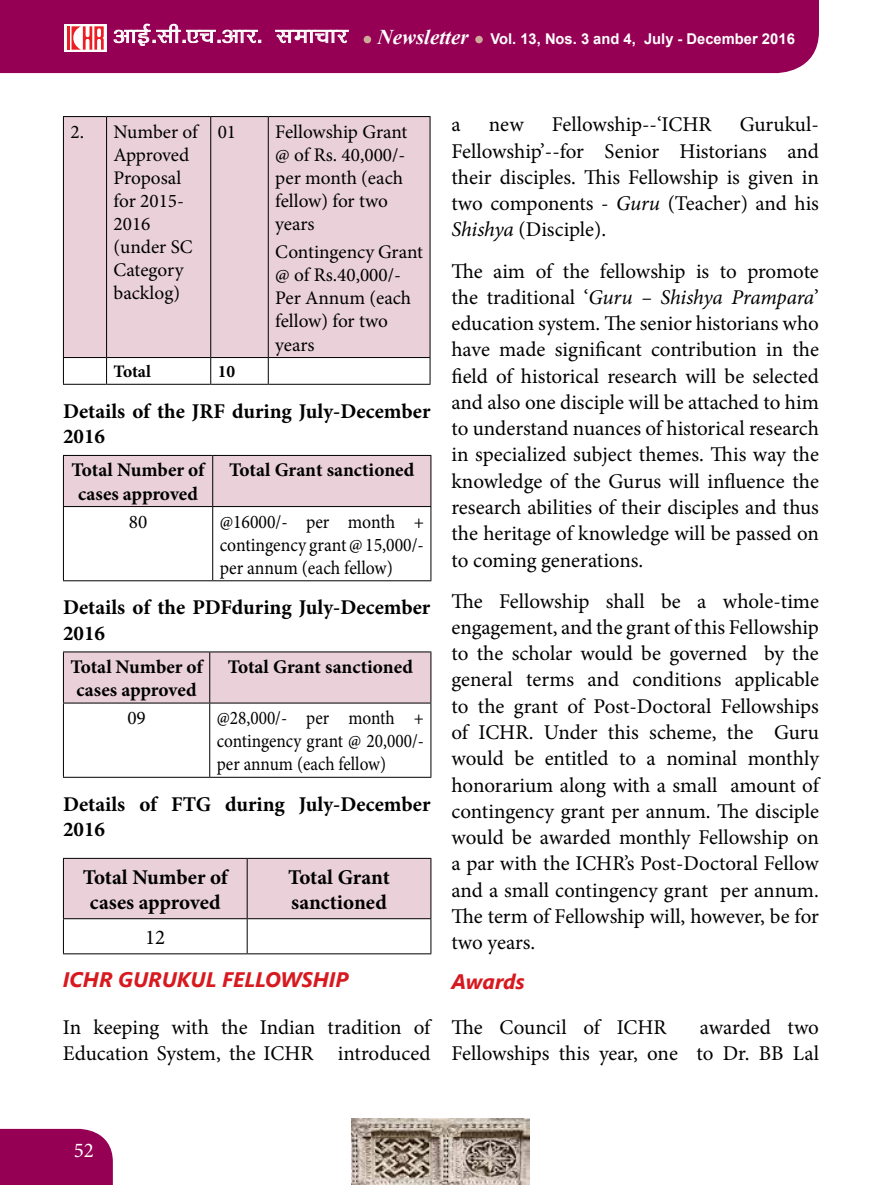
<style>
.page{position:relative;width:882px;height:1185px;background:#fff}
.page>*{position:absolute;margin:0;border:0;box-sizing:border-box;transform-origin:0 0}
.t1{font:22.75px "Kruti Dev 140";color:#fff}
.t2{font:21px/26.2px "Minion Pro";color:#000;text-align:justify}
.t3{font:700 21px/25.2px "Minion Pro";color:#000}
.t4{font:italic 700 21px "Segoe UI";color:#d71920}
.t5{font:21px "Minion Pro";color:#fff}
.t6{font:19.25px/23.1px "Minion Pro";color:#000}
.t7{font:700 19.25px/23.1px "Minion Pro";letter-spacing:-.005em;color:#000;text-align:center}
.t8{font:19.25px/23.1px "Minion Pro";color:#000;text-align:justify;scale:.9 1}
.t9{font:19.25px/23.1px "Minion Pro";color:#000;text-align:justify;scale:.92 1}
.t10{font:700 17.5px "Minion Pro";color:#000}
.t11{font:700 14.88px "Arial";color:#fff}
.s1{font-family:"Times New Roman";font-style:italic;font-size:21px}
.s2{font-style:italic}
</style>
<div class="page">
<div style="left:0;top:1128px;width:113px;height:56px;background:#950054"></div>
<div style="left:0;top:0;width:819px;height:73px;background:#950054"></div>
<div style="left:64px;top:24px;width:43px;height:27px;background:#fff"></div>
<svg style="left:71px;top:26px;width:33px;height:24px"></svg>
<hr style="left:67px;top:26px;width:3px;height:23px;background:#ed1d24">
<svg style="left:114px;top:24px;width:147px;height:22px;background:#b04380"></svg>
<svg style="left:275px;top:30px;width:74px;height:13px"></svg>
<div style="left:475px;top:36px;width:8px;height:7px;background:#cca999;border-radius:50%"></div>
<div style="left:364px;top:36px;width:7px;height:7px;background:#cca999;border-radius:50%"></div>
<img style="left:351px;top:1118px;width:179px;height:66px">
<div style="left:64px;top:117px;width:366px;height:240px;background:#e9d0d9"></div>
<hr style="left:63px;top:116px;width:44px;height:1px;background:#000">
<hr style="left:63px;top:117px;width:1px;height:240px;background:#000">
<hr style="left:107px;top:116px;width:104px;height:1px;background:#000">
<hr style="left:106px;top:117px;width:1px;height:240px;background:#000">
<hr style="left:211px;top:116px;width:57px;height:1px;background:#000">
<hr style="left:210px;top:117px;width:1px;height:240px;background:#000">
<hr style="left:268px;top:116px;width:163px;height:1px;background:#000">
<hr style="left:268px;top:117px;width:1px;height:240px;background:#000">
<hr style="left:430px;top:117px;width:1px;height:240px;background:#000">
<hr style="left:63px;top:357px;width:44px;height:1px;background:#000">
<svg style="left:63px;top:358px;width:1px;height:26px"></svg>
<hr style="left:107px;top:357px;width:104px;height:1px;background:#000">
<svg style="left:106px;top:358px;width:1px;height:26px"></svg>
<hr style="left:211px;top:357px;width:57px;height:1px;background:#000">
<svg style="left:210px;top:358px;width:1px;height:26px"></svg>
<hr style="left:268px;top:357px;width:163px;height:1px;background:#000">
<svg style="left:268px;top:358px;width:1px;height:26px"></svg>
<svg style="left:430px;top:358px;width:1px;height:26px"></svg>
<hr style="left:63px;top:384px;width:44px;height:1px;background:#000">
<hr style="left:107px;top:384px;width:104px;height:1px;background:#000">
<hr style="left:211px;top:384px;width:57px;height:1px;background:#000">
<hr style="left:268px;top:384px;width:163px;height:1px;background:#000">
<div style="left:64px;top:456px;width:366px;height:50px;background:#e9d0d9"></div>
<hr style="left:63px;top:455px;width:150px;height:1px;background:#000">
<hr style="left:63px;top:456px;width:1px;height:50px;background:#000">
<hr style="left:213px;top:455px;width:218px;height:1px;background:#000">
<hr style="left:212px;top:456px;width:1px;height:50px;background:#000">
<hr style="left:430px;top:456px;width:1px;height:50px;background:#000">
<hr style="left:63px;top:506px;width:150px;height:1px;background:#000">
<hr style="left:63px;top:507px;width:1px;height:73px;background:#000">
<hr style="left:213px;top:506px;width:218px;height:1px;background:#000">
<hr style="left:212px;top:507px;width:1px;height:73px;background:#000">
<hr style="left:430px;top:507px;width:1px;height:73px;background:#000">
<hr style="left:63px;top:580px;width:150px;height:1px;background:#000">
<hr style="left:213px;top:580px;width:218px;height:1px;background:#000">
<div style="left:64px;top:652px;width:366px;height:50px;background:#e9d0d9"></div>
<hr style="left:63px;top:651px;width:147px;height:1px;background:#000">
<hr style="left:63px;top:652px;width:1px;height:50px;background:#000">
<hr style="left:210px;top:651px;width:221px;height:1px;background:#000">
<hr style="left:209px;top:652px;width:1px;height:50px;background:#000">
<hr style="left:430px;top:652px;width:1px;height:50px;background:#000">
<hr style="left:63px;top:702px;width:147px;height:1px;background:#000">
<hr style="left:63px;top:703px;width:1px;height:73px;background:#000">
<hr style="left:210px;top:702px;width:221px;height:1px;background:#000">
<hr style="left:209px;top:703px;width:1px;height:73px;background:#000">
<hr style="left:430px;top:703px;width:1px;height:73px;background:#000">
<hr style="left:63px;top:776px;width:147px;height:1px;background:#000">
<hr style="left:210px;top:776px;width:221px;height:1px;background:#000">
<div style="left:64px;top:859px;width:366px;height:59px;background:#e9d0d9"></div>
<hr style="left:63px;top:858px;width:184px;height:1px;background:#000">
<hr style="left:63px;top:858px;width:1px;height:60px;background:#000">
<hr style="left:247px;top:858px;width:184px;height:1px;background:#000">
<hr style="left:247px;top:858px;width:1px;height:60px;background:#000">
<hr style="left:430px;top:858px;width:1px;height:60px;background:#000">
<hr style="left:63px;top:918px;width:184px;height:1px;background:#000">
<hr style="left:63px;top:919px;width:1px;height:34px;background:#000">
<hr style="left:247px;top:918px;width:184px;height:1px;background:#000">
<hr style="left:247px;top:919px;width:1px;height:34px;background:#000">
<hr style="left:430px;top:919px;width:1px;height:34px;background:#000">
<hr style="left:63px;top:953px;width:184px;height:1px;background:#000">
<hr style="left:247px;top:953px;width:184px;height:1px;background:#000">
<p class="t1" style="left:113px;top:23px;width:235px">vkbZ-lh-,p-vkj- lekpkj</p>
<p class="t11" style="left:378px;top:29px;width:419px"><span class="s1">Newsletter</span> Vol. 13, Nos. 3 and 4, July - December 2016</p>
<p class="t6" style="left:114px;top:120px;width:86px;text-indent:-43px">2. Number of<br>Approved<br>Proposal for 2015-<br>2016 (under SC<br>Category backlog)</p>
<p class="t6" style="left:218px;top:120px;width:20px">01</p>
<p class="t6" style="left:275px;top:120px;width:134px">Fellowship Grant @ of Rs. 40,000/- per month (each fellow) for two years</p>
<p class="t6" style="left:275px;top:240px;width:149px">Contingency Grant @ of Rs.40,000/-<br>Per Annum (each fellow) for two years</p>
<p class="t10" style="left:114px;top:359px;width:39px">Total</p>
<p class="t10" style="left:218px;top:359px;width:19px">10</p>
<p class="t3" style="left:63px;top:398px;width:369px">Details of the JRF during July-December<br>2016</p>
<p class="t7" style="left:72px;top:458px;width:134px">Total Number of cases approved</p>
<p class="t7" style="left:229px;top:458px;width:187px">Total Grant sanctioned</p>
<p class="t6" style="left:129px;top:510px;width:20px">80</p>
<p class="t9" style="left:220px;top:510px;width:223px">@16000/- per month + contingency grant @ 15,000/- per annum (each fellow)</p>
<p class="t3" style="left:63px;top:594px;width:369px">Details of the PDFduring July-December<br>2016</p>
<p class="t7" style="left:70px;top:655px;width:134px">Total Number of cases approved</p>
<p class="t7" style="left:228px;top:655px;width:187px">Total Grant sanctioned</p>
<p class="t6" style="left:127px;top:706px;width:20px">09</p>
<p class="t8" style="left:217px;top:706px;width:232px">@28,000/- per month + contingency grant @ 20,000/- per annum (each fellow)</p>
<p class="t3" style="left:63px;top:791px;width:369px">Details of FTG during July-December<br>2016</p>
<p class="t3" style="left:83px;top:864px;width:147px;text-align:center">Total Number of cases approved</p>
<p class="t3" style="left:288px;top:864px;width:103px">Total Grant sanctioned</p>
<p class="t2" style="left:145px;top:924px;width:22px">12</p>
<p class="t4" style="left:63px;top:964px;width:287px">ICHR GURUKUL FELLOWSHIP</p>
<p class="t2" style="left:63px;top:1013px;width:369px">In keeping with the Indian tradition of<br>Education System, the ICHR introduced</p>
<p class="t2" style="left:451px;top:112px;width:11px">a</p>
<p class="t2" style="left:489px;top:112px;width:36px">new</p>
<p class="t2" style="left:552px;top:112px;width:161px">Fellowship--‘ICHR</p>
<p class="t2" style="left:451px;top:112px;width:369px;text-indent:288px">Gurukul-Fellowship’--for Senior Historians and their disciples. This Fellowship is given in two components - <span class="s2">Guru</span> (Teacher) and his <span class="s2">Shishya</span> (Disciple).</p>
<p class="t2" style="left:451px;top:258px;width:369px">The aim of the fellowship is to promote the traditional ‘<span class="s2">Guru – Shishya Prampara</span>’ education system. The senior historians who have made significant contribution in the field of historical research will be selected and also one disciple will be attached to him to understand nuances of historical research in specialized subject themes. This way the knowledge of the Gurus will influence the research abilities of their disciples and thus the heritage of knowledge will be passed on to coming generations.</p>
<p class="t2" style="left:451px;top:588px;width:369px">The Fellowship shall be a whole-time engagement, and the grant of this Fellowship to the scholar would be governed by the general terms and conditions applicable to the grant of Post-Doctoral Fellowships of ICHR. Under this scheme, the Guru would be entitled to a nominal monthly honorarium along with a small amount of contingency grant per annum. The disciple would be awarded monthly Fellowship on a par with the ICHR’s Post-Doctoral Fellow and a small contingency grant per annum.<br>The term of Fellowship will, however, be for two years.</p>
<p class="t4" style="left:451px;top:966px;width:75px">Awards</p>
<p class="t2" style="left:451px;top:1014px;width:217px">The Council of ICHR</p>
<p class="t2" style="left:451px;top:1015px;width:369px;line-height:25.2px;text-align:right">awarded two<br>Fellowships this year, one to Dr. BB Lal</p>
<p class="t5" style="left:74px;top:1136px;width:22px">52</p>
</div>
